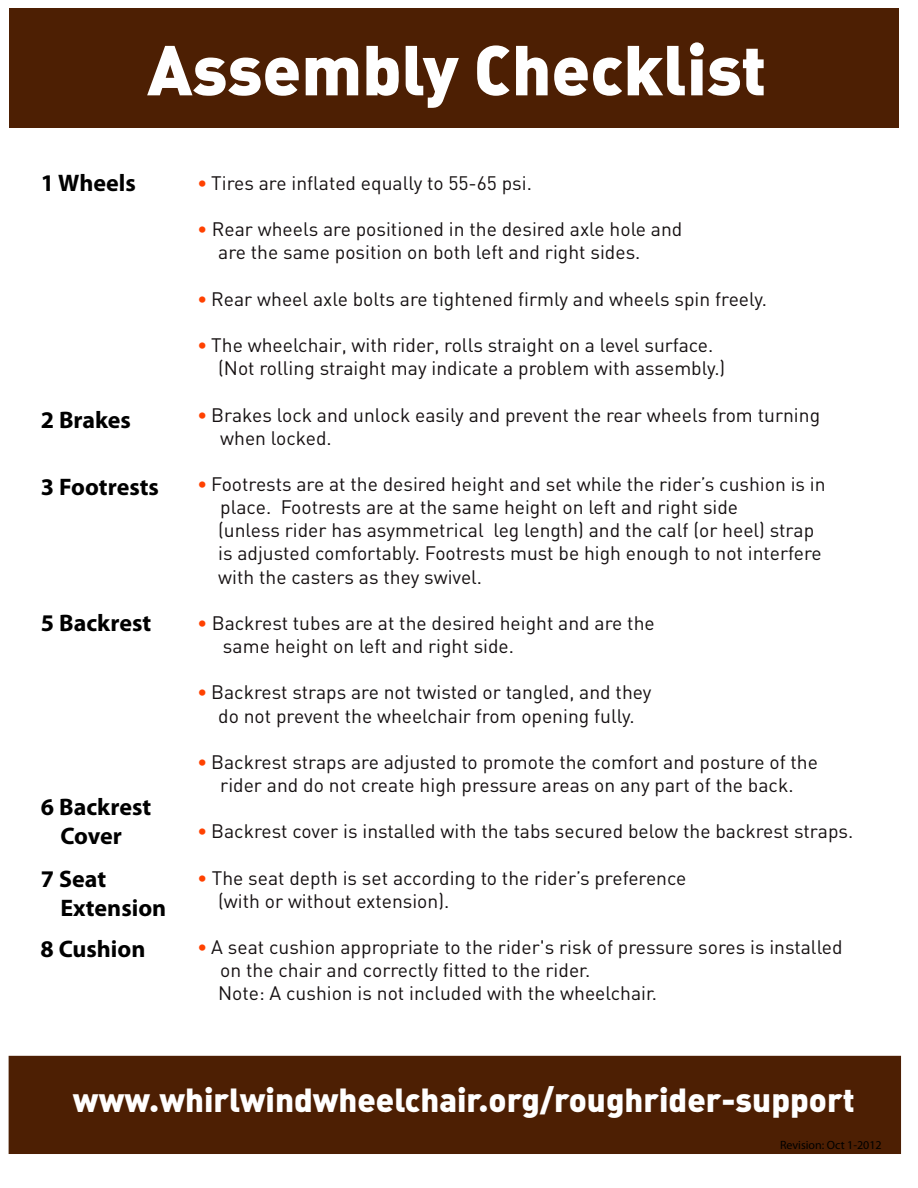
<style>
.page{position:relative;width:918px;height:1188px;background:#fff}
.page>*{position:absolute;margin:0;border:0;box-sizing:border-box;transform-origin:0 0}
.t1{font:69.45px "DIN Black Alternate";color:#fff}
.t2{font:33px "DIN Black Alternate";color:#fff}
.t3{font:700 24px/28.8px "Myriad Pro";color:#000;text-align:center}
.t4{font:19.35px/23.1px "DIN";color:#151011}
.t5{font:12px "Myriad Pro";color:#000}
.s1{font-family:"DIN Black Alternate";color:#ff4100}
</style>
<div class="page">
<div style="left:9px;top:8px;width:890px;height:120px;background:#4d1f03"></div>
<div style="left:9px;top:1056px;width:892px;height:98px;background:#4d1f03"></div>
<h1 class="t1" style="left:147px;top:24px;width:621px">Assembly Checklist</h1>
<p class="t3" style="left:41px;top:167px;width:96px">1 Wheels</p>
<p class="t3" style="left:41px;top:405px;width:91px">2 Brakes</p>
<p class="t3" style="left:41px;top:472px;width:120px">3 Footrests</p>
<p class="t3" style="left:41px;top:608px;width:112px">5 Backrest</p>
<p class="t3" style="left:41px;top:792px;width:112px">6 Backrest<br>Cover</p>
<p class="t3" style="left:60px;top:864px;width:107px;text-align:left;text-indent:-19px">7 Seat<br>Extension</p>
<p class="t3" style="left:41px;top:934px;width:106px">8 Cushion</p>
<p class="t4" style="left:198px;top:171px;width:335px"><span class="s1">•</span> Tires are inflated equally to 55-65 psi.</p>
<p class="t4" style="left:218px;top:217px;width:466px;text-indent:-20px"><span class="s1">•</span> Rear wheels are positioned in the desired axle hole and are the same position on both left and right sides.</p>
<p class="t4" style="left:198px;top:287px;width:571px"><span class="s1">•</span> Rear wheel axle bolts are tightened firmly and wheels spin freely.</p>
<p class="t4" style="left:218px;top:333px;width:509px;text-indent:-20px"><span class="s1">•</span> The wheelchair, with rider, rolls straight on a level surface. (Not rolling straight may indicate a problem with assembly.)</p>
<p class="t4" style="left:220px;top:403px;width:601px;text-indent:-22px"><span class="s1">•</span> Brakes lock and unlock easily and prevent the rear wheels from turning when locked.</p>
<p class="t4" style="left:218px;top:472px;width:609px;text-indent:-20px"><span class="s1">•</span> Footrests are at the desired height and set while the rider’s cushion is in place. Footrests are at the same height on left and right side<br>(unless rider has asymmetrical leg length) and the calf (or heel) strap is adjusted comfortably. Footrests must be high enough to not interfere with the casters as they swivel.</p>
<p class="t4" style="left:223px;top:611px;width:433px;text-indent:-25px"><span class="s1">•</span> Backrest tubes are at the desired height and are the same height on left and right side.</p>
<p class="t4" style="left:198px;top:681px;width:455px;text-align:center"><span class="s1">•</span> Backrest straps are not twisted or tangled, and they do not prevent the wheelchair from opening fully.</p>
<p class="t4" style="left:198px;top:750px;width:622px;text-align:center"><span class="s1">•</span> Backrest straps are adjusted to promote the comfort and posture of the rider and do not create high pressure areas on any part of the back.</p>
<p class="t4" style="left:198px;top:819px;width:657px"><span class="s1">•</span> Backrest cover is installed with the tabs secured below the backrest straps.</p>
<p class="t4" style="left:218px;top:866px;width:470px;text-indent:-20px"><span class="s1">•</span> The seat depth is set according to the rider’s preference (with or without extension).</p>
<p class="t4" style="left:218px;top:935px;width:626px;text-indent:-20px"><span class="s1">•</span> A seat cushion appropriate to the rider's risk of pressure sores is installed on the chair and correctly fitted to the rider.<br>Note: A cushion is not included with the wheelchair.</p>
<h2 class="t2" style="left:73px;top:1078px;width:783px">www.whirlwindwheelchair.org/roughrider-support</h2>
<p class="t5" style="left:780px;top:1138px;width:103px">Revision: Oct 1-2012</p>
</div>
